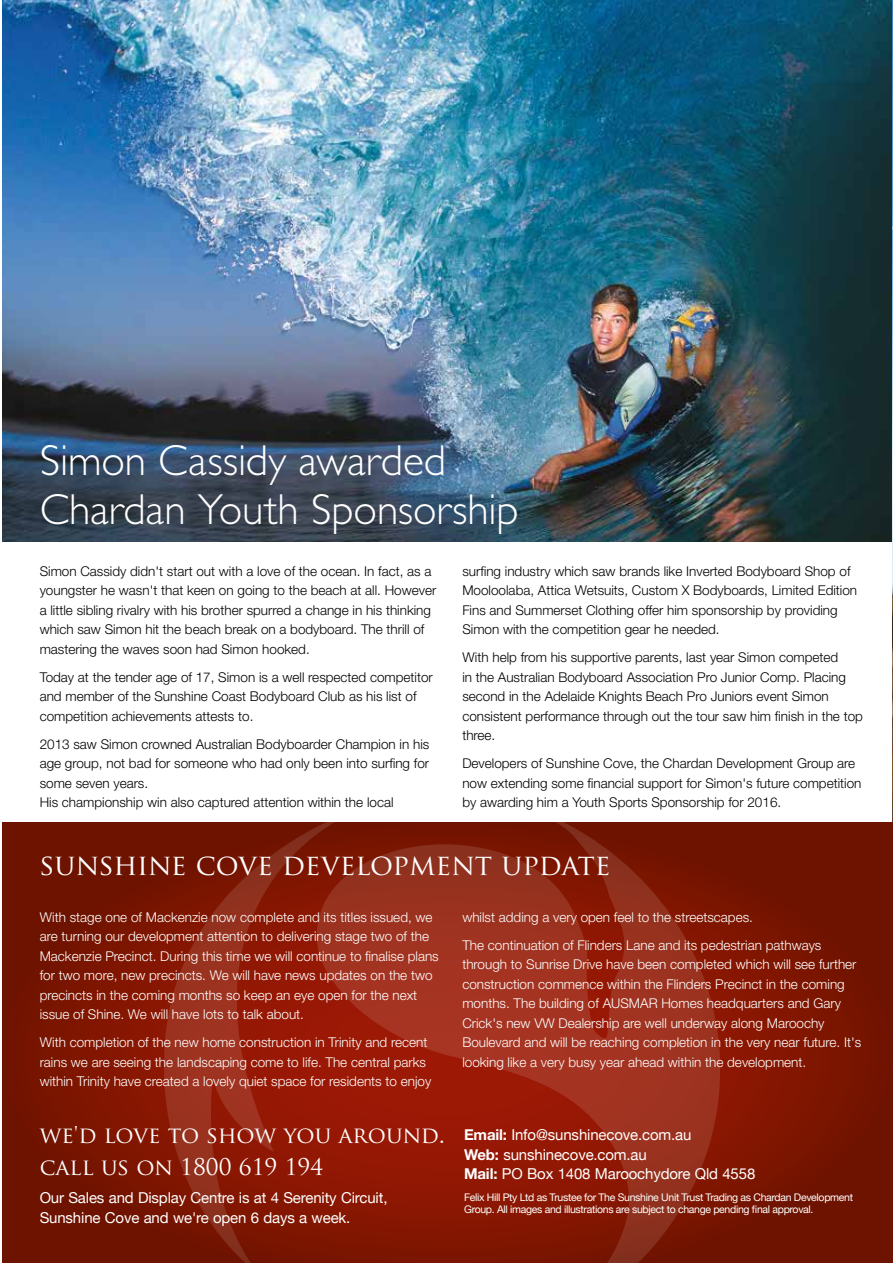
<style>
.page{position:relative;width:893px;height:1263px;background:#fff}
.page>*{position:absolute;margin:0;border:0;box-sizing:border-box;transform-origin:0 0}
.t1{font:300 43.5px/49.1px "Gill Sans";color:#fff}
.t2{font:28.5px "Trajan Pro";color:#fff}
.t3{font:22.5px/32.4px "Trajan Pro";color:#fff}
.t4{font:15px/19.5px "Helvetica Neue";letter-spacing:-.01em;color:#fff}
.t5{font:300 13.5px/19.5px "Helvetica Neue";color:#000}
.t6{font:300 13.5px/19.5px "Helvetica Neue";color:#fff}
.t7{font:10.5px/12.6px "Helvetica Neue";letter-spacing:-.03em;color:#fff}
.s1{font-weight:700}
</style>
<div class="page">
<img style="left:3px;top:0;width:889px;height:541px">
<img style="left:892px;top:463px;width:1px;height:360px">
<hr style="left:892px;top:0;width:1px;height:463px;background:#005ba8">
<svg style="left:3px;top:823px;width:890px;height:440px;background:#751400"></svg>
<svg style="left:345px;top:823px;width:376px;height:440px;background:#922411"></svg>
<svg style="left:153px;top:823px;width:192px;height:440px;background:#8a1d09"></svg>
<h1 class="t1" style="left:40px;top:436px;width:480px">Simon Cassidy awarded<br>Chardan Youth Sponsorship</h1>
<p class="t5" style="left:40px;top:561px;width:398px">Simon Cassidy didn't start out with a love of the ocean. In fact, as a youngster he wasn't that keen on going to the beach at all. However a little sibling rivalry with his brother spurred a change in his thinking which saw Simon hit the beach break on a bodyboard. The thrill of mastering the waves soon had Simon hooked.</p>
<p class="t5" style="left:40px;top:667px;width:395px">Today at the tender age of 17, Simon is a well respected competitor and member of the Sunshine Coast Bodyboard Club as his list of competition achievements attests to.</p>
<p class="t5" style="left:40px;top:734px;width:391px">2013 saw Simon crowned Australian Bodyboarder Champion in his age group, not bad for someone who had only been into surfing for some seven years.<br>His championship win also captured attention within the local</p>
<p class="t5" style="left:462px;top:561px;width:396px">surfing industry which saw brands like Inverted Bodyboard Shop of Mooloolaba, Attica Wetsuits, Custom X Bodyboards, Limited Edition Fins and Summerset Clothing offer him sponsorship by providing Simon with the competition gear he needed.</p>
<p class="t5" style="left:462px;top:647px;width:402px">With help from his supportive parents, last year Simon competed<br>in the Australian Bodyboard Association Pro Junior Comp. Placing second in the Adelaide Knights Beach Pro Juniors event Simon consistent performance through out the tour saw him finish in the top three.</p>
<p class="t5" style="left:462px;top:753px;width:401px">Developers of Sunshine Cove, the Chardan Development Group are now extending some financial support for Simon's future competition by awarding him a Youth Sports Sponsorship for 2016.</p>
<h2 class="t2" style="left:40px;top:847px;width:572px">SUNSHINE COVE DEVELOPMENT UPDATE</h2>
<p class="t6" style="left:40px;top:907px;width:401px">With stage one of Mackenzie now complete and its titles issued, we are turning our development attention to delivering stage two of the Mackenzie Precinct. During this time we will continue to finalise plans for two more, new precincts. We will have news updates on the two precincts in the coming months so keep an eye open for the next issue of Shine. We will have lots to talk about.</p>
<p class="t6" style="left:40px;top:1032px;width:393px">With completion of the new home construction in Trinity and recent rains we are seeing the landscaping come to life. The central parks within Trinity have created a lovely quiet space for residents to enjoy</p>
<h3 class="t3" style="left:40px;top:1118px;width:407px">WE'D LOVE TO SHOW YOU AROUND.<br>CALL US ON 1800 619 194</h3>
<p class="t4" style="left:40px;top:1189px;width:349px">Our Sales and Display Centre is at 4 Serenity Circuit,<br>Sunshine Cove and we're open 6 days a week.</p>
<p class="t6" style="left:462px;top:902px;width:361px;line-height:28px">whilst adding a very open feel to the streetscapes.<br>The continuation of Flinders Lane and its pedestrian pathways</p>
<p class="t6" style="left:462px;top:954px;width:400px">through to Sunrise Drive have been completed which will see further construction commence within the Flinders Precinct in the coming months. The building of AUSMAR Homes headquarters and Gary Crick's new VW Dealership are well underway along Maroochy Boulevard and will be reaching completion in the very near future. It's looking like a very busy year ahead within the development.</p>
<p class="t4" style="left:464px;top:1126px;width:293px"><span class="s1">Email:</span> Info@sunshinecove.com.au<br><span class="s1">Web:</span> sunshinecove.com.au<br><span class="s1">Mail:</span> PO Box 1408 Maroochydore Qld 4558</p>
<p class="t7" style="left:464px;top:1191px;width:390px">Felix Hill Pty Ltd as Trustee for The Sunshine Unit Trust Trading as Chardan Development<br>Group. All images and illustrations are subject to change pending final approval.</p>
</div>
